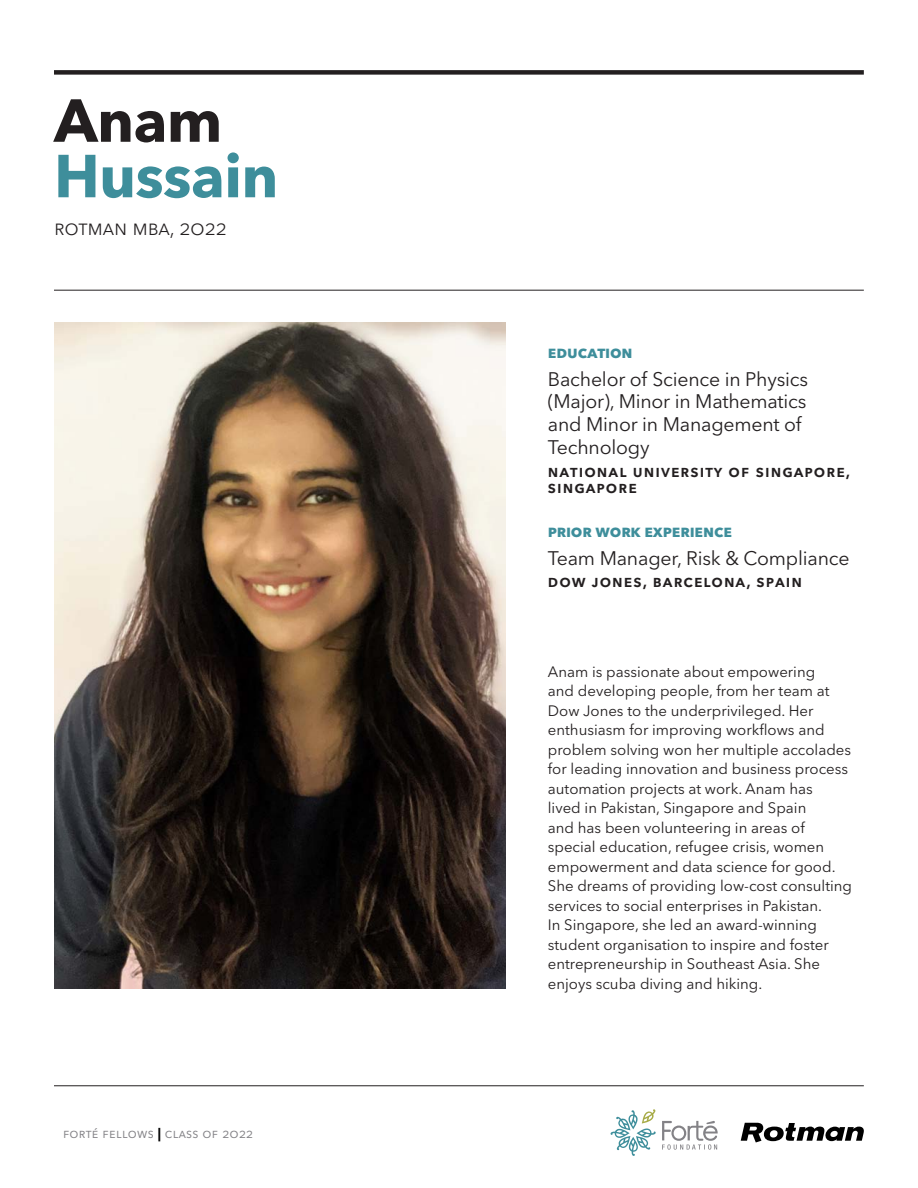
<style>
.page{position:relative;width:918px;height:1188px;background:#fff}
.page>*{position:absolute;margin:0;border:0;box-sizing:border-box;transform-origin:0 0}
.t1{font:700 60px/55.5px "Avenir Next LT Pro";letter-spacing:-.01em;color:#3e8e9b}
.t2{font:300 21.6px "Avenir Next LT Pro";letter-spacing:-.01em;color:#231f20}
.t3{font:19.5px/22.8px "Avenir Next LT Pro";letter-spacing:-.01em;color:#231f20}
.t4{font:600 16.8px "Avenir Next LT Pro";letter-spacing:.06em;color:#231f20}
.t5{font:700 16.5px "Avenir Next LT Pro";letter-spacing:-.01em;color:#3e8e9b}
.t6{font:15px/19.5px "Avenir Next LT Pro";color:#231f20}
.t7{font:13.5px "Avenir Next LT Pro";letter-spacing:.02em;color:#838286}
.s1{color:#231f20}
.s2{font-weight:700;color:#000}
</style>
<div class="page">
<svg style="left:741px;top:1123px;width:123px;height:19px"></svg>
<div style="left:54px;top:70px;width:810px;height:5px;background:#231f20"></div>
<hr style="left:54px;top:1085px;width:810px;height:1px;background:#231f20">
<hr style="left:54px;top:290px;width:810px;height:1px;background:#231f20">
<svg style="left:611px;top:1109px;width:45px;height:47px"></svg>
<svg style="left:662px;top:1121px;width:56px;height:29px"></svg>
<img style="left:54px;top:323px;width:452px;height:666px">
<p class="t1" style="left:54px;top:93px;width:226px"><span class="s1">Anam<br></span>Hussain</p>
<p class="t2" style="left:54px;top:214px;width:174px">rotman mba, 2022</p>
<p class="t7" style="left:63px;top:1125px;width:192px">forté fellows <span class="s2">|</span> class of 2022</p>
<p class="t5" style="left:548px;top:342px;width:86px">education</p>
<p class="t3" style="left:548px;top:367px;width:262px">Bachelor of Science in Physics (Major), Minor in Mathematics and Minor in Management of<br>Technology</p>
<p class="t4" style="left:548px;top:460px;width:304px">national university of singapore,</p>
<p class="t4" style="left:548px;top:477px;width:91px">singapore</p>
<p class="t5" style="left:548px;top:522px;width:186px">prior work experience</p>
<p class="t3" style="left:548px;top:547px;width:303px">Team Manager, Risk &amp; Compliance</p>
<p class="t4" style="left:548px;top:571px;width:256px">dow jones, barcelona, spain</p>
<p class="t6" style="left:548px;top:662px;width:306px">Anam is passionate about empowering<br>and developing people, from her team at Dow Jones to the underprivileged. Her enthusiasm for improving workflows and problem solving won her multiple accolades for leading innovation and business process automation projects at work. Anam has<br>lived in Pakistan, Singapore and Spain<br>and has been volunteering in areas of special education, refugee crisis, women empowerment and data science for good.<br>She dreams of providing low-cost consulting services to social enterprises in Pakistan.<br>In Singapore, she led an award-winning student organisation to inspire and foster entrepreneurship in Southeast Asia. She enjoys scuba diving and hiking.</p>
</div>
